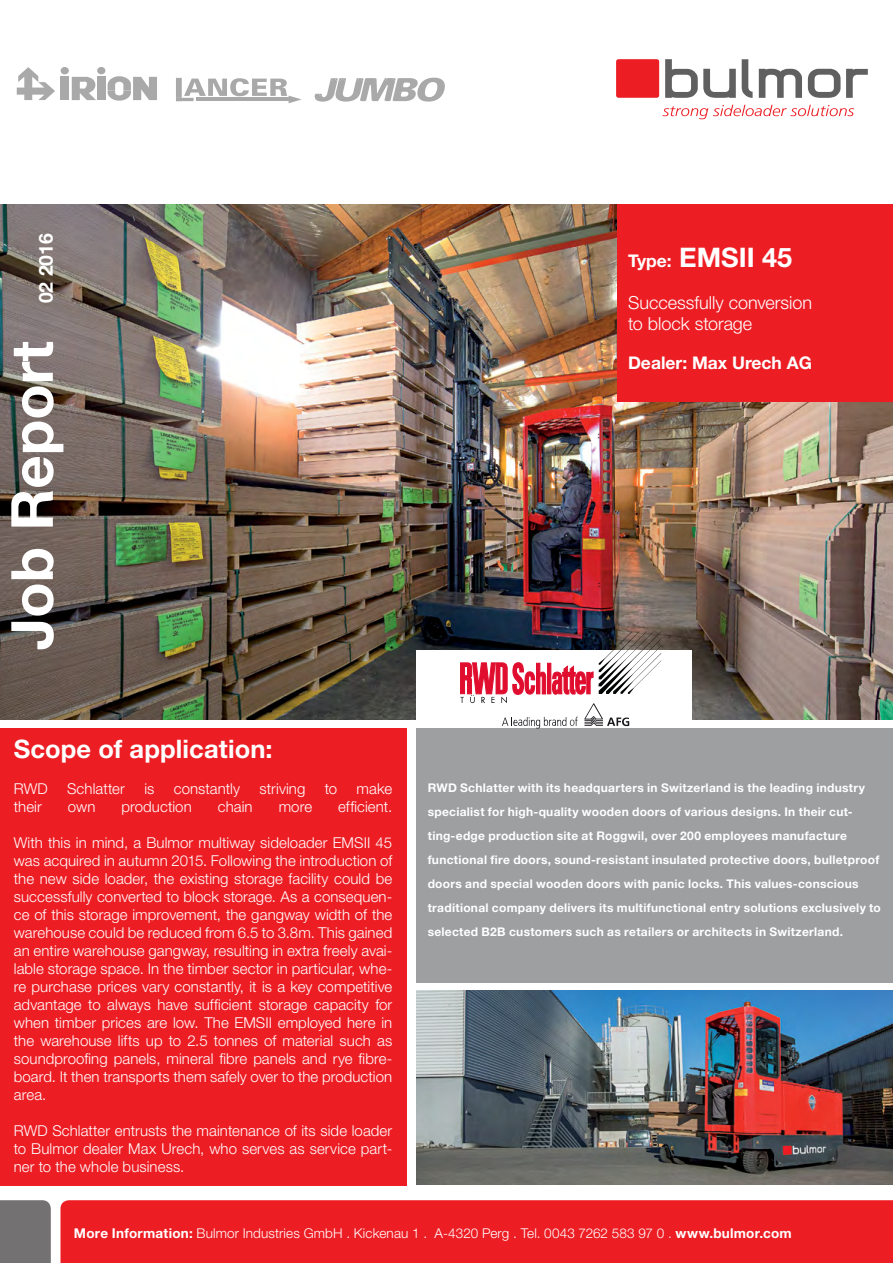
<style>
.page{position:relative;width:893px;height:1263px;background:#fff}
.page>*{position:absolute;margin:0;border:0;box-sizing:border-box;transform-origin:0 0}
.t1{font:700 58.2px "Helvetica Neue LT Pro";color:#fff}
.t2{font:700 27px "Helvetica Neue LT Pro";color:#fff}
.t3{font:700 25.5px "Helvetica Neue LT Pro";letter-spacing:.005em;color:#fff}
.t4{font:700 19.35px "Helvetica Neue LT Pro";color:#fff}
.t5{font:300 18px/21px "Helvetica Neue LT Pro";color:#fff}
.t6{font:700 17.4px "Helvetica Neue LT Pro";color:#fff}
.t7{font:300 15px/18px "Helvetica Neue LT Pro";letter-spacing:.005em;color:#fff;text-align:justify}
.t8{font:300 13.5px "Helvetica Neue LT Pro";letter-spacing:.01em;color:#fff}
.t9{font:700 12px/24px "Helvetica Neue LT Pro";letter-spacing:.025em;color:#fff}
.s1{font-size:17.4px}
.s2{font-weight:700}
</style>
<div class="page">
<div style="left:417px;top:728px;width:476px;height:255px;background:#9e9fa1"></div>
<div style="left:0;top:728px;width:406px;height:458px;background:#ed1d24"></div>
<div style="left:0;top:1200px;width:51px;height:63px;background:#737172"></div>
<div style="left:60px;top:1200px;width:833px;height:63px;background:#ed1d24"></div>
<svg style="left:314px;top:78px;width:131px;height:24px"></svg>
<svg style="left:72px;top:77px;width:24px;height:23px"></svg>
<svg style="left:17px;top:67px;width:38px;height:33px"></svg>
<svg style="left:108px;top:76px;width:49px;height:25px"></svg>
<div style="left:97px;top:77px;width:8px;height:23px;background:#a9a9aa"></div>
<div style="left:97px;top:67px;width:8px;height:7px;background:#a9a9aa;border-radius:50%"></div>
<div style="left:61px;top:67px;width:8px;height:7px;background:#a9a9aa;border-radius:50%"></div>
<div style="left:61px;top:77px;width:8px;height:23px;background:#a9a9aa"></div>
<svg style="left:176px;top:78px;width:126px;height:25px"></svg>
<img style="left:0;top:204px;width:893px;height:515px">
<img style="left:417px;top:991px;width:476px;height:194px">
<div style="left:416px;top:650px;width:276px;height:69px;background:#fff"></div>
<div style="left:618px;top:204px;width:275px;height:197px;background:#ed1d24"></div>
<svg style="left:665px;top:59px;width:203px;height:39px"></svg>
<div style="left:616px;top:59px;width:43px;height:39px;background:#ed1d24;border-radius:2px"></div>
<svg style="left:662px;top:105px;width:192px;height:14px"></svg>
<svg style="left:502px;top:717px;width:76px;height:11px"></svg>
<svg style="left:584px;top:703px;width:45px;height:23px"></svg>
<svg style="left:460px;top:663px;width:86px;height:40px"></svg>
<div style="left:547px;top:663px;width:4px;height:31px;background:#e00d2e;border:1px solid #e00d2e"></div>
<svg style="left:552px;top:666px;width:41px;height:28px"></svg>
<svg style="left:599px;top:631px;width:62px;height:63px"></svg>
<p class="t4" style="left:34px;top:303px;width:72px;rotate:-90deg">02 2016</p>
<h1 class="t1" style="left:-5px;top:650px;width:311px;rotate:-90deg">Job Report</h1>
<h2 class="t2" style="left:628px;top:240px;width:166px"><span class="s1">Type:</span> EMSII 45</h2>
<p class="t5" style="left:628px;top:291px;width:186px">Successfully conversion to block storage</p>
<p class="t6" style="left:628px;top:351px;width:185px">Dealer: Max Urech AG</p>
<h3 class="t3" style="left:14px;top:732px;width:260px">Scope of application:</h3>
<p class="t7" style="left:14px;top:779px;width:35px">RWD</p>
<p class="t7" style="left:67px;top:779px;width:59px">Schlatter</p>
<p class="t7" style="left:144px;top:779px;width:12px">is</p>
<p class="t7" style="left:174px;top:779px;width:68px">constantly</p>
<p class="t7" style="left:260px;top:779px;width:47px">striving</p>
<p class="t7" style="left:325px;top:779px;width:14px">to</p>
<p class="t7" style="left:357px;top:779px;width:37px">make</p>
<p class="t7" style="left:14px;top:797px;width:30px">their</p>
<p class="t7" style="left:68px;top:797px;width:29px">own</p>
<p class="t7" style="left:121px;top:797px;width:72px">production</p>
<p class="t7" style="left:218px;top:797px;width:36px">chain</p>
<p class="t7" style="left:279px;top:797px;width:35px">more</p>
<p class="t7" style="left:338px;top:797px;width:56px">efficient.</p>
<p class="t7" style="left:14px;top:833px;width:380px">With this in mind, a Bulmor multiway sideloader EMSII 45 was acquired in autumn 2015. Following the introduction of the new side loader, the existing storage facility could be successfully converted to block storage. As a consequen&shy;ce of this storage improvement, the gangway width of the warehouse could be reduced from 6.5 to 3.8m. This gained an entire warehouse gangway, resulting in extra freely avai&shy;lable storage space. In the timber sector in particular, whe&shy;re purchase prices vary constantly, it is a key competitive advantage to always have sufficient storage capacity for when timber prices are low. The EMSII employed here in the warehouse lifts up to 2.5 tonnes of material such as soundproofing panels, mineral fibre panels and rye fibre&shy;board. It then transports them safely over to the production area.</p>
<p class="t7" style="left:14px;top:1121px;width:380px">RWD Schlatter entrusts the maintenance of its side loader to Bulmor dealer Max Urech, who serves as service part&shy;ner to the whole business.</p>
<p class="t9" style="left:428px;top:775px;width:455px">RWD Schlatter with its headquarters in Switzerland is the leading industry specialist for high-quality wooden doors of various designs. In their cut&shy;ting-edge production site at Roggwil, over 200 employees manufacture functional fire doors, sound-resistant insulated protective doors, bulletproof doors and special wooden doors with panic locks. This values-conscious traditional company delivers its multifunctional entry solutions exclusively to selected B2B customers such as retailers or architects in Switzerland.</p>
<p class="t8" style="left:74px;top:1225px;width:719px"><span class="s2">More Information:</span> Bulmor Industries GmbH . Kickenau 1 . A-4320 Perg . Tel. 0043 7262 583 97 0 . <span class="s2">www.bulmor.com</span></p>
</div>
